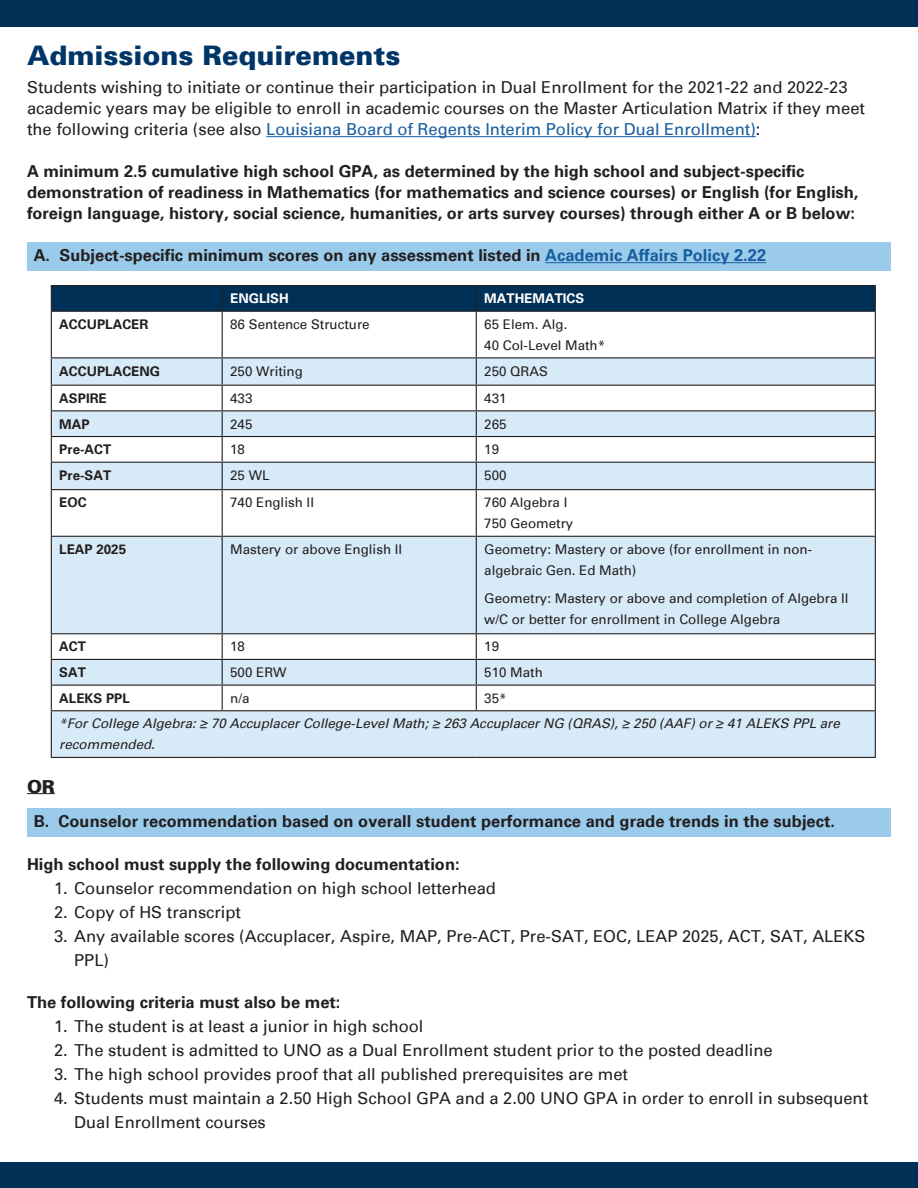
<style>
.page{position:relative;width:918px;height:1188px;background:#fff}
.page>*{position:absolute;margin:0;border:0;box-sizing:border-box;transform-origin:0 0}
.Heading_1_-_Univers{font:900 27px "Univers 75";color:#003667}
.Edwardian_Script{font:900 18px "Univers 75";color:#231f20}
.t1{font:16.5px/21px "Univers";color:#231f20}
.Highlighted_Section{font:700 16.5px/21px "Univers";color:#231f20}
.t2{font:13.35px/21px "Univers";color:#231f20}
.t3{font:italic 13.35px/21px "Univers";color:#231f20}
.t4{font:700 13.35px "Univers";color:#231f20}
.t5{font:700 13.35px "Univers";color:#fff}
.s1{color:#175d9e}
</style>
<div class="page">
<div style="left:0;top:0;width:918px;height:27px;background:#003056"></div>
<div style="left:0;top:1162px;width:918px;height:26px;background:#003056"></div>
<hr style="left:266px;top:136px;width:490px;height:1px;background:#175d9e">
<div style="left:27px;top:242px;width:864px;height:29px;background:#9bcbeb"></div>
<hr style="left:545px;top:262px;width:221px;height:1px;background:#175d9e">
<svg style="left:52px;top:358px;width:823px;height:399px;fill:#d7eaf7"></svg>
<hr style="left:51px;top:285px;width:171px;height:1px;background:#231f20">
<hr style="left:222px;top:285px;width:254px;height:1px;background:#231f20">
<hr style="left:476px;top:285px;width:400px;height:1px;background:#231f20">
<div style="left:51px;top:286px;width:825px;height:25px;background:#003056"></div>
<hr style="left:51px;top:311px;width:171px;height:1px;background:#231f20">
<hr style="left:51px;top:312px;width:1px;height:45px;background:#231f20">
<hr style="left:222px;top:311px;width:254px;height:1px;background:#231f20">
<hr style="left:222px;top:312px;width:1px;height:45px;background:#231f20">
<hr style="left:476px;top:311px;width:400px;height:1px;background:#231f20">
<hr style="left:476px;top:312px;width:1px;height:45px;background:#231f20">
<hr style="left:875px;top:312px;width:1px;height:45px;background:#231f20">
<hr style="left:51px;top:357px;width:171px;height:1px;background:#231f20">
<hr style="left:222px;top:357px;width:254px;height:1px;background:#231f20">
<hr style="left:476px;top:357px;width:400px;height:1px;background:#231f20">
<hr style="left:51px;top:385px;width:171px;height:1px;background:#231f20">
<hr style="left:222px;top:385px;width:254px;height:1px;background:#231f20">
<hr style="left:476px;top:385px;width:400px;height:1px;background:#231f20">
<hr style="left:51px;top:410px;width:171px;height:1px;background:#231f20">
<hr style="left:222px;top:410px;width:254px;height:1px;background:#231f20">
<hr style="left:476px;top:410px;width:400px;height:1px;background:#231f20">
<hr style="left:51px;top:436px;width:171px;height:1px;background:#231f20">
<hr style="left:222px;top:436px;width:254px;height:1px;background:#231f20">
<hr style="left:476px;top:436px;width:400px;height:1px;background:#231f20">
<hr style="left:51px;top:462px;width:171px;height:1px;background:#231f20">
<svg style="left:51px;top:358px;width:1px;height:131px"></svg>
<hr style="left:222px;top:462px;width:254px;height:1px;background:#231f20">
<svg style="left:222px;top:358px;width:1px;height:131px"></svg>
<hr style="left:476px;top:462px;width:400px;height:1px;background:#231f20">
<svg style="left:476px;top:358px;width:1px;height:131px"></svg>
<svg style="left:875px;top:358px;width:1px;height:131px"></svg>
<hr style="left:51px;top:489px;width:171px;height:1px;background:#231f20">
<hr style="left:51px;top:490px;width:1px;height:46px;background:#231f20">
<hr style="left:222px;top:489px;width:254px;height:1px;background:#231f20">
<hr style="left:222px;top:490px;width:1px;height:46px;background:#231f20">
<hr style="left:476px;top:489px;width:400px;height:1px;background:#231f20">
<hr style="left:476px;top:490px;width:1px;height:46px;background:#231f20">
<hr style="left:875px;top:490px;width:1px;height:46px;background:#231f20">
<hr style="left:51px;top:536px;width:171px;height:1px;background:#231f20">
<hr style="left:51px;top:537px;width:1px;height:96px;background:#231f20">
<hr style="left:222px;top:536px;width:254px;height:1px;background:#231f20">
<hr style="left:222px;top:537px;width:1px;height:96px;background:#231f20">
<hr style="left:476px;top:536px;width:400px;height:1px;background:#231f20">
<hr style="left:476px;top:537px;width:1px;height:96px;background:#231f20">
<hr style="left:875px;top:537px;width:1px;height:96px;background:#231f20">
<hr style="left:51px;top:633px;width:171px;height:1px;background:#231f20">
<hr style="left:222px;top:633px;width:254px;height:1px;background:#231f20">
<hr style="left:476px;top:633px;width:400px;height:1px;background:#231f20">
<hr style="left:51px;top:659px;width:171px;height:1px;background:#231f20">
<hr style="left:222px;top:659px;width:254px;height:1px;background:#231f20">
<hr style="left:476px;top:659px;width:400px;height:1px;background:#231f20">
<hr style="left:51px;top:685px;width:171px;height:1px;background:#231f20">
<svg style="left:51px;top:634px;width:1px;height:76px"></svg>
<hr style="left:222px;top:685px;width:254px;height:1px;background:#231f20">
<svg style="left:222px;top:634px;width:1px;height:76px"></svg>
<hr style="left:476px;top:685px;width:400px;height:1px;background:#231f20">
<svg style="left:476px;top:634px;width:1px;height:76px"></svg>
<svg style="left:875px;top:634px;width:1px;height:76px"></svg>
<hr style="left:51px;top:710px;width:171px;height:1px;background:#231f20">
<hr style="left:51px;top:711px;width:1px;height:46px;background:#231f20">
<hr style="left:222px;top:710px;width:254px;height:1px;background:#231f20">
<hr style="left:476px;top:710px;width:400px;height:1px;background:#231f20">
<hr style="left:875px;top:711px;width:1px;height:46px;background:#231f20">
<hr style="left:51px;top:757px;width:171px;height:1px;background:#231f20">
<hr style="left:222px;top:757px;width:254px;height:1px;background:#231f20">
<hr style="left:476px;top:757px;width:400px;height:1px;background:#231f20">
<svg style="left:27px;top:793px;width:28px;height:1px"></svg>
<div style="left:27px;top:809px;width:864px;height:28px;background:#9bcbeb"></div>
<p class="Heading_1_-_Univers" style="left:27px;top:39px;width:375px">Admissions Requirements</p>
<p class="t1" style="left:27px;top:77px;width:840px">Students wishing to initiate or continue their participation in Dual Enrollment for the 2021-22 and 2022-23 academic years may be eligible to enroll in academic courses on the Master Articulation Matrix if they meet the following criteria (see also <span class="s1">Louisiana Board of Regents Interim Policy for Dual Enrollment)</span>:</p>
<p class="Highlighted_Section" style="left:27px;top:161px;width:833px">A minimum 2.5 cumulative high school GPA, as determined by the high school and subject-specific demonstration of readiness in Mathematics (for mathematics and science courses) or English (for English, foreign language, history, social science, humanities, or arts survey courses) through either A or B below:</p>
<p class="Highlighted_Section" style="left:34px;top:245px;width:734px">A. Subject-specific minimum scores on any assessment listed in <span class="s1">Academic Affairs Policy 2.22</span></p>
<p class="t5" style="left:230px;top:291px;width:60px">ENGLISH</p>
<p class="t5" style="left:484px;top:291px;width:102px">MATHEMATICS</p>
<p class="t4" style="left:59px;top:316px;width:91px">ACCUPLACER</p>
<p class="t2" style="left:230px;top:314px;width:141px">86 Sentence Structure</p>
<p class="t2" style="left:484px;top:314px;width:85px">65 Elem. Alg.</p>
<p class="t2" style="left:484px;top:335px;width:122px">40 Col-Level Math*</p>
<p class="t4" style="left:59px;top:363px;width:102px">ACCUPLACENG</p>
<p class="t2" style="left:230px;top:361px;width:74px">250 Writing</p>
<p class="t2" style="left:484px;top:361px;width:65px">250 QRAS</p>
<p class="t4" style="left:59px;top:390px;width:49px">ASPIRE</p>
<p class="t2" style="left:230px;top:388px;width:24px">433</p>
<p class="t2" style="left:484px;top:388px;width:24px">431</p>
<p class="t4" style="left:59px;top:416px;width:32px">MAP</p>
<p class="t2" style="left:230px;top:414px;width:24px">245</p>
<p class="t2" style="left:484px;top:414px;width:24px">265</p>
<p class="t4" style="left:59px;top:442px;width:53px">Pre-ACT</p>
<p class="t2" style="left:230px;top:439px;width:16px">18</p>
<p class="t2" style="left:484px;top:439px;width:16px">19</p>
<p class="t4" style="left:59px;top:467px;width:53px">Pre-SAT</p>
<p class="t2" style="left:230px;top:465px;width:41px">25 WL</p>
<p class="t2" style="left:484px;top:465px;width:24px">500</p>
<p class="t4" style="left:59px;top:495px;width:29px">EOC</p>
<p class="t2" style="left:230px;top:492px;width:85px">740 English II</p>
<p class="t2" style="left:484px;top:492px;width:85px">760 Algebra I</p>
<p class="t2" style="left:484px;top:513px;width:91px">750 Geometry</p>
<p class="t4" style="left:59px;top:541px;width:68px">LEAP 2025</p>
<p class="t2" style="left:230px;top:539px;width:174px">Mastery or above English II</p>
<p class="t2" style="left:484px;top:539px;width:329px">Geometry: Mastery or above (for enrollment in non&shy;algebraic Gen. Ed Math)</p>
<p class="t2" style="left:484px;top:588px;width:366px">Geometry: Mastery or above and completion of Algebra II w/C or better for enrollment in College Algebra</p>
<p class="t4" style="left:59px;top:639px;width:28px">ACT</p>
<p class="t2" style="left:230px;top:636px;width:16px">18</p>
<p class="t2" style="left:484px;top:636px;width:16px">19</p>
<p class="t4" style="left:59px;top:664px;width:28px">SAT</p>
<p class="t2" style="left:230px;top:662px;width:58px">500 ERW</p>
<p class="t2" style="left:484px;top:662px;width:60px">510 Math</p>
<p class="t4" style="left:59px;top:690px;width:72px">ALEKS PPL</p>
<p class="t2" style="left:230px;top:688px;width:21px">n/a</p>
<p class="t2" style="left:484px;top:688px;width:24px">35*</p>
<p class="t3" style="left:59px;top:713px;width:782px">*For College Algebra: ≥ 70 Accuplacer College-Level Math; ≥ 263 Accuplacer NG (QRAS), ≥ 250 (AAF) or ≥ 41 ALEKS PPL are recommended.</p>
<p class="Edwardian_Script" style="left:27px;top:775px;width:29px">OR</p>
<p class="Highlighted_Section" style="left:34px;top:811px;width:803px">B. Counselor recommendation based on overall student performance and grade trends in the subject.</p>
<p class="Highlighted_Section" style="left:27px;top:854px;width:434px">High school must supply the following documentation:</p>
<p class="t1" style="left:54px;top:878px;width:443px">1. Counselor recommendation on high school letterhead</p>
<p class="t1" style="left:54px;top:902px;width:189px">2. Copy of HS transcript</p>
<p class="t1" style="left:74px;top:924px;width:793px;line-height:24px;text-indent:-20px">3. Any available scores (Accuplacer, Aspire, MAP, Pre-ACT, Pre-SAT, EOC, LEAP 2025, ACT, SAT, ALEKS<br>PPL)</p>
<p class="Highlighted_Section" style="left:27px;top:992px;width:315px">The following criteria must also be met:</p>
<p class="t1" style="left:54px;top:1016px;width:371px">1. The student is at least a junior in high school</p>
<p class="t1" style="left:54px;top:1040px;width:720px">2. The student is admitted to UNO as a Dual Enrollment student prior to the posted deadline</p>
<p class="t1" style="left:54px;top:1064px;width:576px">3. The high school provides proof that all published prerequisites are met</p>
<p class="t1" style="left:74px;top:1086px;width:795px;line-height:24px;text-indent:-20px">4. Students must maintain a 2.50 High School GPA and a 2.00 UNO GPA in order to enroll in subsequent<br>Dual Enrollment courses</p>
</div>
